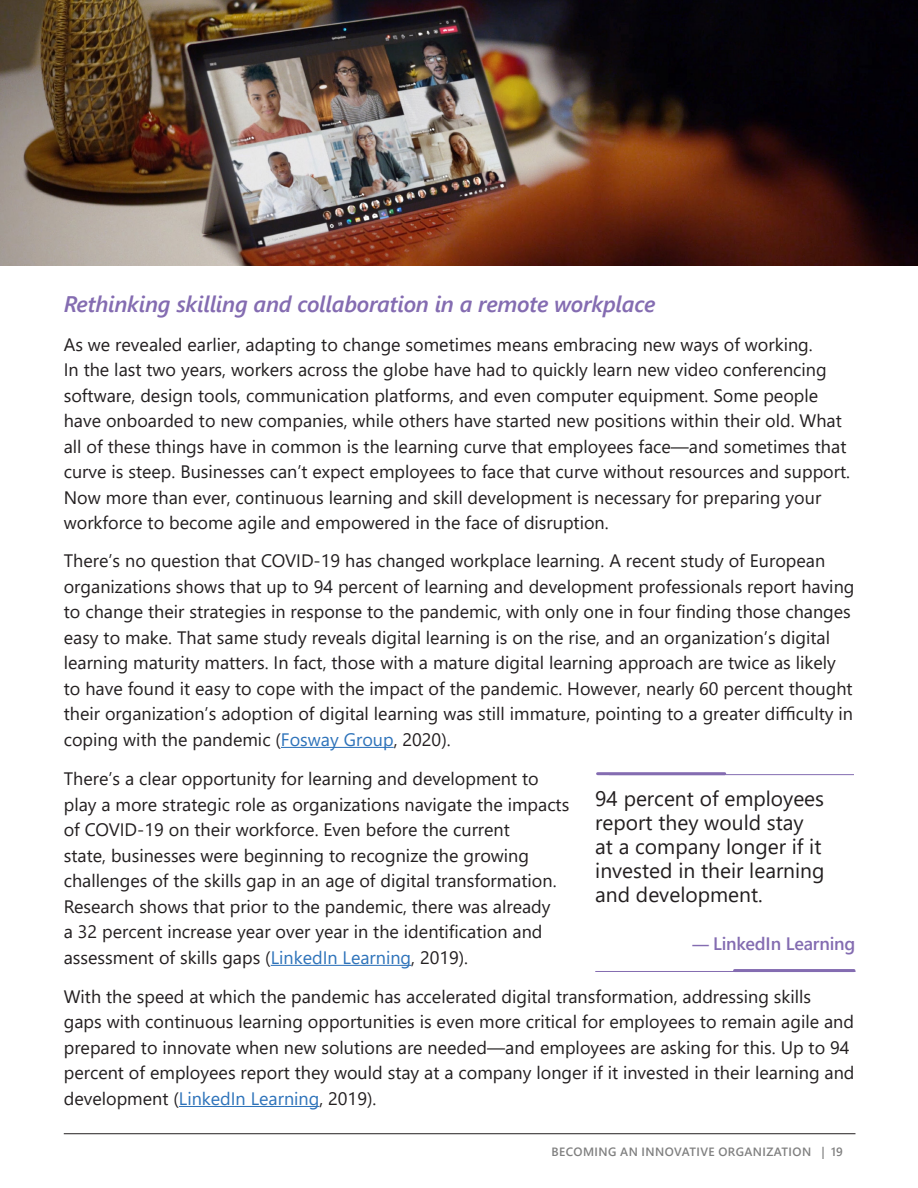
<style>
.page{position:relative;width:918px;height:1188px;background:#fff}
.page>*{position:absolute;margin:0;border:0;box-sizing:border-box;transform-origin:0 0}
.Pull_quote{font:italic 600 22.5px "Segoe UI";letter-spacing:-.01em;color:#846cb1}
.t1{font:21px/24px "Segoe UI";color:#231f20}
.para{font:18px/25.5px "Segoe UI";color:#231f20}
.Speaker{font:600 18px "Segoe UI";letter-spacing:-.01em;color:#846cb1}
.t2{font:600 12px "Segoe UI";letter-spacing:.035em;color:#808080}
.s1{color:#2e73ba}
.s2{font-size:16.5px}
</style>
<div class="page">
<hr style="left:64px;top:1133px;width:791px;height:1px;background:#231f20">
<img style="left:0;top:0;width:918px;height:266px">
<hr style="left:281px;top:747px;width:113px;height:1px;background:#2e73ba">
<hr style="left:271px;top:965px;width:140px;height:1px;background:#2e73ba">
<hr style="left:609px;top:774px;width:245px;height:1px;background:#846cb1">
<hr style="left:598px;top:772px;width:127px;height:3px;background:#846cb1">
<hr style="left:595px;top:971px;width:260px;height:1px;background:#846cb1">
<hr style="left:735px;top:969px;width:119px;height:3px;background:#846cb1">
<hr style="left:179px;top:1106px;width:140px;height:1px;background:#2e73ba">
<h4 class="Pull_quote" style="left:64px;top:283px;width:593px">Rethinking skilling and collaboration in a remote workplace</h4>
<p class="para" style="left:64px;top:330px;width:788px">As we revealed earlier, adapting to change sometimes means embracing new ways of working.<br>In the last two years, workers across the globe have had to quickly learn new video conferencing software, design tools, communication platforms, and even computer equipment. Some people have onboarded to new companies, while others have started new positions within their old. What all of these things have in common is the learning curve that employees face—and sometimes that curve is steep. Businesses can’t expect employees to face that curve without resources and support.<br>Now more than ever, continuous learning and skill development is necessary for preparing your workforce to become agile and empowered in the face of disruption.</p>
<p class="para" style="left:64px;top:547px;width:792px">There’s no question that COVID-19 has changed workplace learning. A recent study of European organizations shows that up to 94 percent of learning and development professionals report having to change their strategies in response to the pandemic, with only one in four finding those changes easy to make. That same study reveals digital learning is on the rise, and an organization’s digital learning maturity matters. In fact, those with a mature digital learning approach are twice as likely to have found it easy to cope with the impact of the pandemic. However, nearly 60 percent thought their organization’s adoption of digital learning was still immature, pointing to a greater difficulty in coping with the pandemic (<span class="s1">Fosway Group</span>, 2020).</p>
<p class="para" style="left:64px;top:765px;width:507px">There’s a clear opportunity for learning and development to play a more strategic role as organizations navigate the impacts of COVID-19 on their workforce. Even before the current<br>state, businesses were beginning to recognize the growing challenges of the skills gap in an age of digital transformation.<br>Research shows that prior to the pandemic, there was already<br>a 32 percent increase year over year in the identification and assessment of skills gaps (<span class="s1">LinkedIn Learning</span>, 2019).</p>
<p class="t1" style="left:595px;top:785px;width:231px">94 percent of employees report they would stay at a company longer if it invested in their learning and development.</p>
<p class="Speaker" style="left:692px;top:927px;width:165px"><span class="s2">—</span> LinkedIn Learning</p>
<p class="para" style="left:64px;top:982px;width:792px">With the speed at which the pandemic has accelerated digital transformation, addressing skills<br>gaps with continuous learning opportunities is even more critical for employees to remain agile and prepared to innovate when new solutions are needed—and employees are asking for this. Up to 94 percent of employees report they would stay at a company longer if it invested in their learning and development (<span class="s1">LinkedIn Learning</span>, 2019).</p>
<p class="t2" style="left:552px;top:1140px;width:293px">BECOMING AN INNOVATIVE ORGANIZATION | 19</p>
</div>
